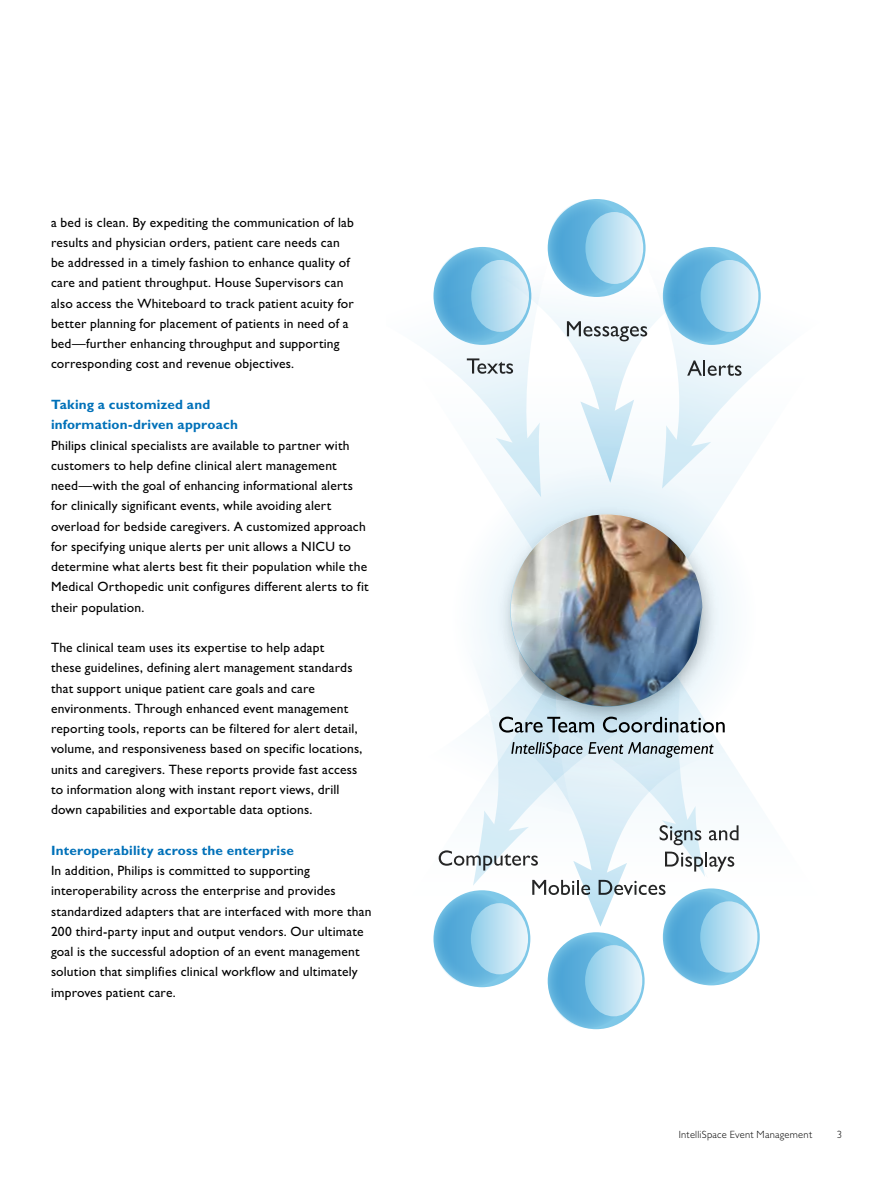
<style>
.page{position:relative;width:893px;height:1187px;background:#fff}
.page>*{position:absolute;margin:0;border:0;box-sizing:border-box;transform-origin:0 0}
.t1{font:13.5px/20.2px "Gill Sans Alt One WGL";letter-spacing:.015em;color:#000}
.t2{font:700 13.5px/20.2px "Gill Sans Alt One WGL";letter-spacing:.015em;color:#0071b9}
.t3{font:10.5px "Gill Sans Alt One WGL Light";letter-spacing:.025em;color:#000}
</style>
<div class="page">
<svg style="left:675px;top:248px;width:83px;height:67px"></svg>
<svg style="left:431px;top:244px;width:117px;height:115px"></svg>
<svg style="left:438px;top:359px;width:333px;height:520px"></svg>
<svg style="left:548px;top:200px;width:95px;height:63px;background:#9cd0ea"></svg>
<svg style="left:467px;top:358px;width:13px;height:16px"></svg>
<svg style="left:433px;top:879px;width:324px;height:148px"></svg>
<img style="left:490px;top:498px;width:236px;height:217px">
<img style="left:511px;top:514px;width:191px;height:69px">
<img style="left:511px;top:515px;width:191px;height:191px;border-radius:96px">
<img style="left:438px;top:583px;width:287px;height:231px">
<svg style="left:439px;top:850px;width:45px;height:20px"></svg>
<svg style="left:480px;top:263px;width:277px;height:220px"></svg>
<svg style="left:484px;top:715px;width:275px;height:211px"></svg>
<p class="t1" style="left:51px;top:212px;width:304px">a bed is clean. By expediting the communication of lab results and physician orders, patient care needs can be addressed in a timely fashion to enhance quality of care and patient throughput. House Supervisors can also access the Whiteboard to track patient acuity for better planning for placement of patients in need of a bed—further enhancing throughput and supporting corresponding cost and revenue objectives.</p>
<p class="t2" style="left:51px;top:394px;width:188px">Taking a customized and information-driven approach</p>
<p class="t1" style="left:51px;top:434px;width:319px">Philips clinical specialists are available to partner with customers to help define clinical alert management need—with the goal of enhancing informational alerts for clinically significant events, while avoiding alert overload for bedside caregivers. A customized approach for specifying unique alerts per unit allows a NICU to determine what alerts best fit their population while the Medical Orthopedic unit configures different alerts to fit their population.</p>
<p class="t1" style="left:51px;top:637px;width:313px">The clinical team uses its expertise to help adapt<br>these guidelines, defining alert management standards that support unique patient care goals and care environments. Through enhanced event management reporting tools, reports can be filtered for alert detail, volume, and responsiveness based on specific locations, units and caregivers. These reports provide fast access to information along with instant report views, drill down capabilities and exportable data options.</p>
<p class="t2" style="left:51px;top:839px;width:244px">Interoperability across the enterprise</p>
<p class="t1" style="left:51px;top:860px;width:322px">In addition, Philips is committed to supporting interoperability across the enterprise and provides standardized adapters that are interfaced with more than 200 third-party input and output vendors. Our ultimate goal is the successful adoption of an event management solution that simplifies clinical workflow and ultimately improves patient care.</p>
<p class="t3" style="left:679px;top:1127px;width:135px">IntelliSpace Event Management</p>
<p class="t3" style="left:837px;top:1127px;width:7px">3</p>
</div>
